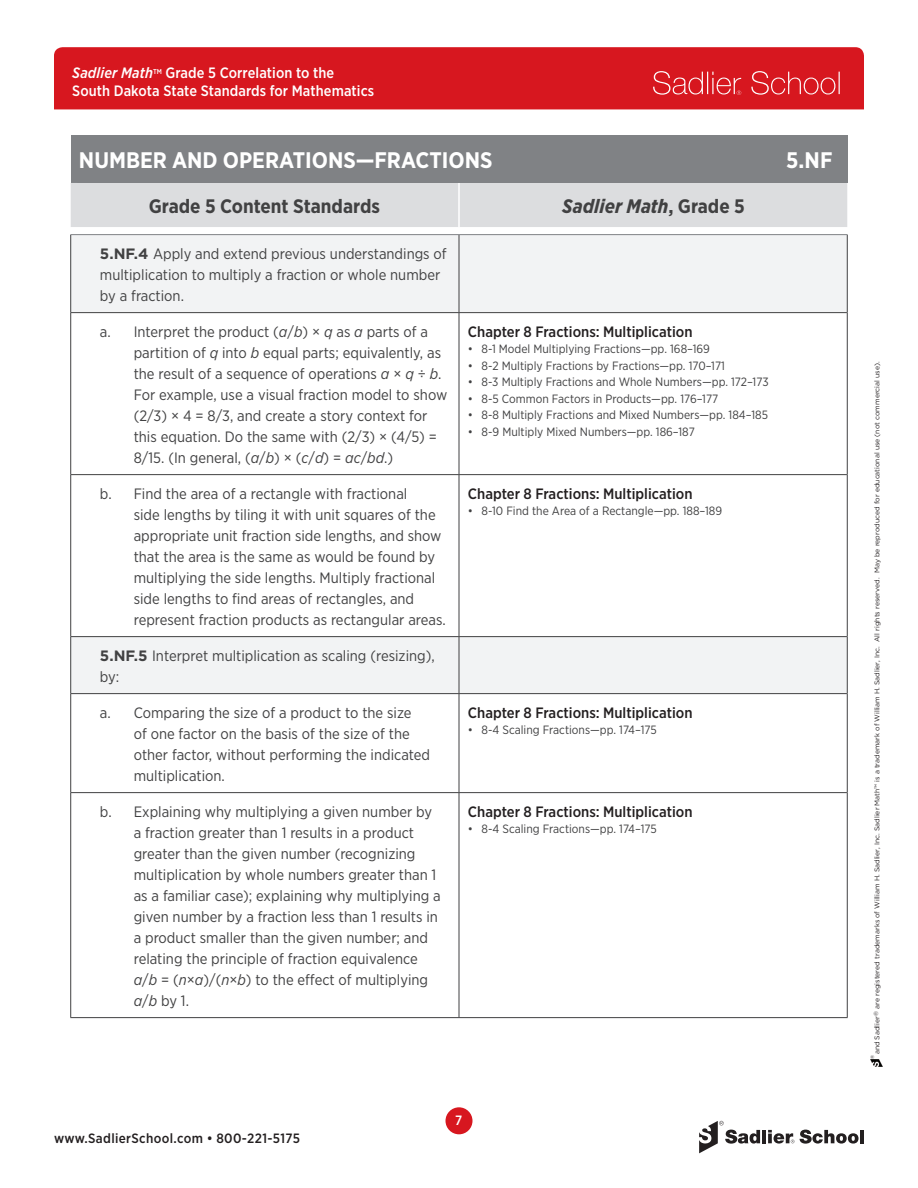
<style>
.page{position:relative;width:918px;height:1188px;background:#fff}
.page>*{position:absolute;margin:0;border:0;box-sizing:border-box;transform-origin:0 0}
.REAL_TITLES{font:700 22.5px "Gotham Narrow";color:#fff}
.Table_header{font:700 19.5px "Gotham Narrow";color:#414142}
.Table_header-2{font:italic 700 19.5px "Gotham Narrow";color:#414142}
.Standards_CODE{font:15px/21px "Gotham Narrow";color:#414142}
.Chapter_Head{font:500 15px "Gotham Narrow";color:#231f20}
.t1{font:500 15px/18px "Gotham Narrow";letter-spacing:.005em;color:#fff}
.t2{font:500 13.5px "Gotham Narrow";letter-spacing:.025em;color:#231f20}
.t3{font:500 13.5px "Gotham Narrow";color:#fff}
.AUDIT_citations{font:12px "Gotham Narrow";color:#414142}
.t4{font:6.9px "Gotham";color:#231f20}
.t5{font:4.8px "Gotham";color:#231f20}
.s1{font-style:italic}
.s2{font-style:normal}
.s3{font-family:"Gotham";font-weight:700}
</style>
<div class="page">
<div style="left:446px;top:1107px;width:27px;height:27px;background:#d7171f;border-radius:50%"></div>
<div style="left:54px;top:47px;width:810px;height:62px;background:#d7171f"></div>
<svg style="left:653px;top:71px;width:88px;height:24px"></svg>
<svg style="left:751px;top:71px;width:89px;height:24px"></svg>
<svg style="left:871px;top:1059px;width:12px;height:7px"></svg>
<svg style="left:699px;top:1121px;width:61px;height:32px"></svg>
<hr style="left:762px;top:1130px;width:4px;height:13px;background:#231f20">
<svg style="left:800px;top:1130px;width:59px;height:14px"></svg>
<hr style="left:860px;top:1130px;width:4px;height:13px;background:#231f20">
<svg style="left:768px;top:1130px;width:26px;height:14px"></svg>
<div style="left:71px;top:136px;width:776px;height:47px;background:#808285"></div>
<div style="left:71px;top:183px;width:776px;height:44px;background:#dcdddf"></div>
<svg style="left:71px;top:235px;width:776px;height:458px"></svg>
<hr style="left:459px;top:235px;width:1px;height:77px;background:#414142">
<hr style="left:847px;top:235px;width:1px;height:78px;background:#414142">
<hr style="left:459px;top:313px;width:1px;height:161px;background:#414142">
<hr style="left:847px;top:313px;width:1px;height:162px;background:#414142">
<hr style="left:459px;top:475px;width:1px;height:161px;background:#414142">
<hr style="left:847px;top:475px;width:1px;height:162px;background:#414142">
<hr style="left:459px;top:637px;width:1px;height:56px;background:#414142">
<hr style="left:847px;top:637px;width:1px;height:57px;background:#414142">
<hr style="left:459px;top:694px;width:1px;height:98px;background:#414142">
<hr style="left:847px;top:694px;width:1px;height:99px;background:#414142">
<hr style="left:459px;top:793px;width:1px;height:224px;background:#414142">
<hr style="left:847px;top:793px;width:1px;height:224px;background:#414142">
<hr style="left:70px;top:234px;width:389px;height:1px;background:#808285">
<hr style="left:459px;top:234px;width:389px;height:1px;background:#808285">
<hr style="left:70px;top:235px;width:1px;height:77px;background:#414142">
<hr style="left:70px;top:313px;width:1px;height:161px;background:#414142">
<hr style="left:70px;top:475px;width:1px;height:161px;background:#414142">
<hr style="left:70px;top:637px;width:1px;height:56px;background:#414142">
<hr style="left:70px;top:694px;width:1px;height:98px;background:#414142">
<hr style="left:70px;top:793px;width:1px;height:224px;background:#414142">
<hr style="left:458px;top:183px;width:2px;height:44px;background:#fff">
<hr style="left:70px;top:312px;width:389px;height:1px;background:#414142">
<hr style="left:70px;top:474px;width:389px;height:1px;background:#414142">
<hr style="left:70px;top:636px;width:389px;height:1px;background:#414142">
<hr style="left:70px;top:693px;width:389px;height:1px;background:#414142">
<hr style="left:70px;top:792px;width:389px;height:1px;background:#414142">
<hr style="left:70px;top:1017px;width:389px;height:1px;background:#414142">
<hr style="left:459px;top:312px;width:388px;height:1px;background:#414142">
<hr style="left:459px;top:474px;width:388px;height:1px;background:#414142">
<hr style="left:459px;top:636px;width:388px;height:1px;background:#414142">
<hr style="left:459px;top:693px;width:388px;height:1px;background:#414142">
<hr style="left:459px;top:792px;width:388px;height:1px;background:#414142">
<hr style="left:459px;top:1017px;width:389px;height:1px;background:#414142">
<p class="t1" style="left:72px;top:63px;width:304px"><span class="s1">Sadlier Math</span><sup>TM</sup> Grade 5 Correlation to the<br>South Dakota State Standards for Mathematics</p>
<p class="REAL_TITLES" style="left:79px;top:146px;width:415px">NUMBER AND OPERATIONS—FRACTIONS</p>
<p class="REAL_TITLES" style="left:786px;top:146px;width:48px">5.NF</p>
<p class="Table_header" style="left:149px;top:193px;width:233px">Grade 5 Content Standards</p>
<p class="Table_header-2" style="left:562px;top:193px;width:184px">Sadlier Math<span class="s2">, Grade 5</span></p>
<p class="Standards_CODE" style="left:100px;top:243px;width:348px"><span class="s3">5.NF.4</span> Apply and extend previous understandings of multiplication to multiply a fraction or whole number by a fraction.</p>
<p class="Standards_CODE" style="left:134px;top:321px;width:315px;text-indent:-34px">a. Interpret the product (<span class="s1">a</span>/<span class="s1">b</span>) × <span class="s1">q</span> as <span class="s1">a</span> parts of a partition of <span class="s1">q</span> into <span class="s1">b</span> equal parts; equivalently, as the result of a sequence of operations <span class="s1">a</span> × <span class="s1">q</span> ÷ <span class="s1">b</span>.<br>For example, use a visual fraction model to show (2/3) × 4 = 8/3, and create a story context for this equation. Do the same with (2/3) × (4/5) = 8/15. (In general, (<span class="s1">a</span>/<span class="s1">b</span>) × (<span class="s1">c</span>/<span class="s1">d</span>) = <span class="s1">ac</span>/<span class="s1">bd</span>.)</p>
<p class="Chapter_Head" style="left:468px;top:322px;width:226px">Chapter 8 Fractions: Multiplication</p>
<p class="AUDIT_citations" style="left:468px;top:342px;width:243px">• 8-1 Model Multiplying Fractions—pp. 168–169</p>
<p class="AUDIT_citations" style="left:468px;top:358px;width:259px">• 8-2 Multiply Fractions by Fractions—pp. 170–171</p>
<p class="AUDIT_citations" style="left:468px;top:375px;width:302px">• 8-3 Multiply Fractions and Whole Numbers—pp. 172–173</p>
<p class="AUDIT_citations" style="left:468px;top:391px;width:252px">• 8-5 Common Factors in Products—pp. 176–177</p>
<p class="AUDIT_citations" style="left:468px;top:408px;width:302px">• 8-8 Multiply Fractions and Mixed Numbers—pp. 184–185</p>
<p class="AUDIT_citations" style="left:468px;top:424px;width:228px">• 8-9 Multiply Mixed Numbers—pp. 186–187</p>
<p class="Standards_CODE" style="left:134px;top:483px;width:314px;text-indent:-34px">b. Find the area of a rectangle with fractional<br>side lengths by tiling it with unit squares of the appropriate unit fraction side lengths, and show that the area is the same as would be found by multiplying the side lengths. Multiply fractional side lengths to find areas of rectangles, and represent fraction products as rectangular areas.</p>
<p class="Chapter_Head" style="left:468px;top:484px;width:226px">Chapter 8 Fractions: Multiplication</p>
<p class="AUDIT_citations" style="left:468px;top:504px;width:256px">• 8-10 Find the Area of a Rectangle—pp. 188–189</p>
<p class="Standards_CODE" style="left:100px;top:645px;width:336px"><span class="s3">5.NF.5</span> Interpret multiplication as scaling (resizing), by:</p>
<p class="Standards_CODE" style="left:134px;top:702px;width:298px;text-indent:-34px">a. Comparing the size of a product to the size<br>of one factor on the basis of the size of the other factor, without performing the indicated multiplication.</p>
<p class="Chapter_Head" style="left:468px;top:703px;width:226px">Chapter 8 Fractions: Multiplication</p>
<p class="AUDIT_citations" style="left:468px;top:723px;width:190px">• 8-4 Scaling Fractions—pp. 174–175</p>
<p class="Standards_CODE" style="left:134px;top:801px;width:309px;text-indent:-34px">b. Explaining why multiplying a given number by a fraction greater than 1 results in a product greater than the given number (recognizing multiplication by whole numbers greater than 1 as a familiar case); explaining why multiplying a given number by a fraction less than 1 results in a product smaller than the given number; and relating the principle of fraction equivalence <span class="s1">a</span>/<span class="s1">b</span> = (<span class="s1">n</span>×<span class="s1">a</span>)/(<span class="s1">n</span>×<span class="s1">b</span>) to the effect of multiplying <span class="s1">a</span>/<span class="s1">b</span> by 1.</p>
<p class="Chapter_Head" style="left:468px;top:802px;width:226px">Chapter 8 Fractions: Multiplication</p>
<p class="AUDIT_citations" style="left:468px;top:822px;width:190px">• 8-4 Scaling Fractions—pp. 174–175</p>
<p class="t2" style="left:54px;top:1129px;width:248px">www.SadlierSchool.com • 800-221-5175</p>
<p class="t3" style="left:455px;top:1112px;width:9px">7</p>
<p class="t4" style="left:873px;top:1054px;width:694px;rotate:-90deg">and Sadlier<sup>®</sup> are registered trademarks of William H. Sadlier, Inc. Sadlier Math™ is a trademark of William H. Sadlier, Inc. All rights reserved. May be reproduced for educational use (not commercial use).</p>
<p class="t5" style="left:869px;top:1059px;width:6px;rotate:-90deg">®</p>
</div>
